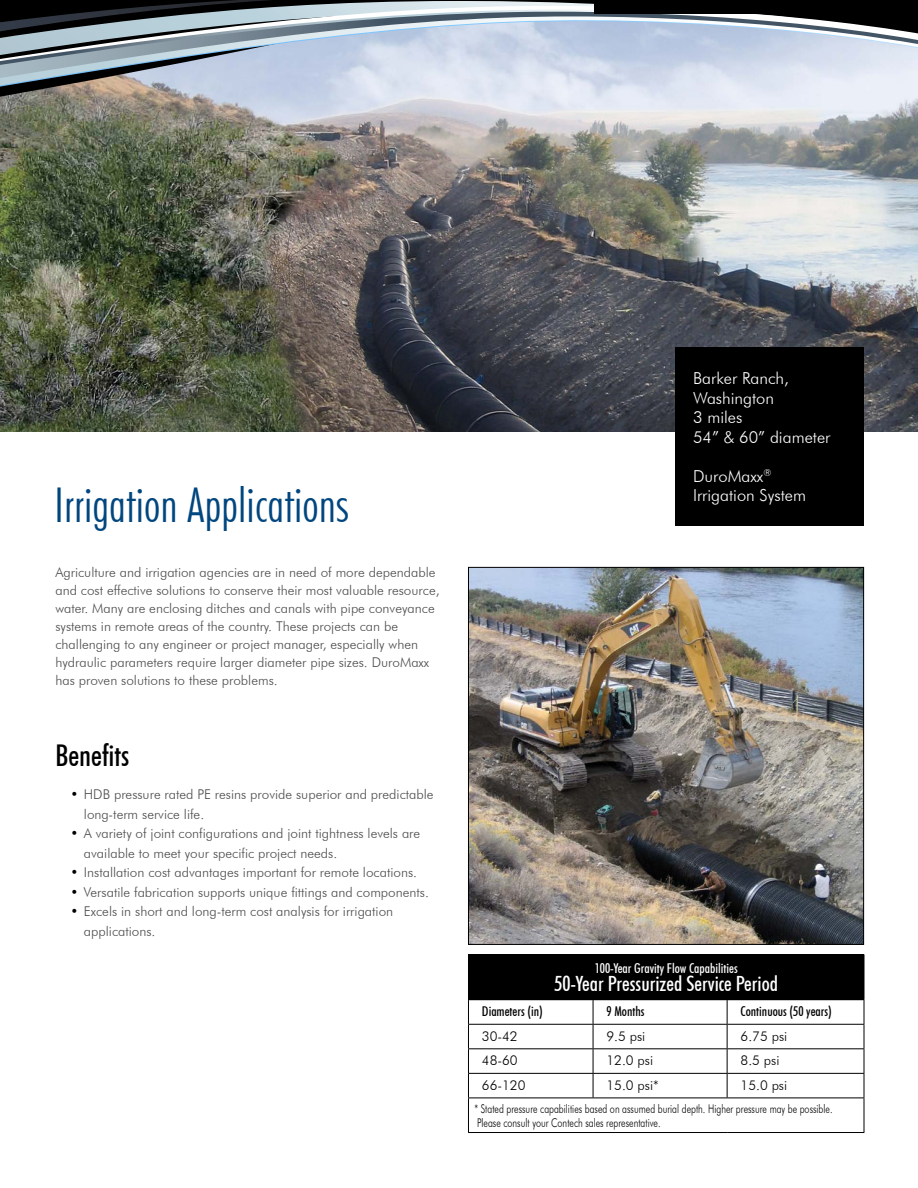
<style>
.page{position:relative;width:918px;height:1188px;background:#fff}
.page>*{position:absolute;margin:0;border:0;box-sizing:border-box;transform-origin:0 0}
.t1{font:300 condensed 48px "Futura BT";color:#00467f}
.t2{font:500 condensed 30px "Futura BT";color:#000}
.t3{font:500 condensed 21px "Futura BT";color:#fff}
.t4{font:300 16.5px/19.5px "Futura BT";color:#fff}
.t5{font:300 13.5px/18px "Futura BT";color:#4d4d4f}
.t6{font:300 13.5px "Futura BT";color:#000}
.t7{font:500 condensed 13.5px "Futura BT";color:#000}
.t8{font:500 condensed 13.5px "Futura BT";color:#fff}
.t9{font:300 12px/13.5px "Futura BT";color:#000;scale:.75 1}
.s1{font-weight:500;color:#000}
</style>
<div class="page">
<img style="left:0;top:192px;width:918px;height:240px">
<img style="left:0;top:0;width:918px;height:192px">
<svg style="left:0;top:0;width:274px;height:1px"></svg>
<svg style="left:0;top:1px;width:594px;height:3px"></svg>
<img style="left:0;top:4px;width:918px;height:170px">
<svg style="left:0;top:85px;width:918px;height:2px"></svg>
<svg style="left:0;top:12px;width:918px;height:4px"></svg>
<svg style="left:0;top:16px;width:918px;height:69px"></svg>
<img style="left:468px;top:567px;width:396px;height:378px">
<div style="left:468px;top:955px;width:396px;height:45px;background:#000"></div>
<hr style="left:468px;top:954px;width:125px;height:1px;background:#000">
<hr style="left:593px;top:954px;width:134px;height:1px;background:#000">
<hr style="left:727px;top:954px;width:137px;height:1px;background:#000">
<hr style="left:864px;top:955px;width:1px;height:44px;background:#000">
<hr style="left:468px;top:1024px;width:125px;height:1px;background:#000">
<hr style="left:593px;top:1024px;width:134px;height:1px;background:#000">
<hr style="left:727px;top:1024px;width:137px;height:1px;background:#000">
<hr style="left:468px;top:1048px;width:125px;height:1px;background:#000">
<hr style="left:593px;top:1048px;width:134px;height:1px;background:#000">
<hr style="left:727px;top:1048px;width:137px;height:1px;background:#000">
<svg style="left:468px;top:1000px;width:1px;height:98px"></svg>
<hr style="left:468px;top:1073px;width:125px;height:1px;background:#000">
<svg style="left:593px;top:1000px;width:1px;height:98px"></svg>
<hr style="left:593px;top:1073px;width:134px;height:1px;background:#000">
<svg style="left:727px;top:1000px;width:1px;height:98px"></svg>
<hr style="left:727px;top:1073px;width:137px;height:1px;background:#000">
<svg style="left:864px;top:1000px;width:1px;height:98px"></svg>
<hr style="left:468px;top:1098px;width:1px;height:34px;background:#000">
<hr style="left:468px;top:1098px;width:125px;height:1px;background:#000">
<hr style="left:468px;top:1132px;width:125px;height:1px;background:#000">
<hr style="left:593px;top:1132px;width:134px;height:1px;background:#000">
<hr style="left:727px;top:1132px;width:137px;height:1px;background:#000">
<hr style="left:593px;top:1098px;width:134px;height:1px;background:#000">
<hr style="left:727px;top:1098px;width:137px;height:1px;background:#000">
<hr style="left:864px;top:1098px;width:1px;height:34px;background:#000">
<div style="left:594px;top:0;width:324px;height:14px;background:#000"></div>
<div style="left:675px;top:347px;width:189px;height:178px;background:#000"></div>
<h1 class="t1" style="left:54px;top:476px;width:296px">Irrigation Applications</h1>
<p class="t5" style="left:55px;top:563px;width:386px">Agriculture and irrigation agencies are in need of more dependable and cost effective solutions to conserve their most valuable resource, water. Many are enclosing ditches and canals with pipe conveyance systems in remote areas of the country. These projects can be challenging to any engineer or project manager, especially when hydraulic parameters require larger diameter pipe sizes. DuroMaxx has proven solutions to these problems.</p>
<h2 class="t2" style="left:55px;top:737px;width:76px">Benefits</h2>
<p class="t5" style="left:84px;top:785px;width:351px;line-height:19.5px;text-indent:-14px"><span class="s1">•</span> HDB pressure rated PE resins provide superior and predictable long-term service life.</p>
<p class="t5" style="left:84px;top:824px;width:338px;line-height:19.5px;text-indent:-14px"><span class="s1">•</span> A variety of joint configurations and joint tightness levels are available to meet your specific project needs.</p>
<p class="t5" style="left:70px;top:863px;width:348px"><span class="s1">•</span> Installation cost advantages important for remote locations.</p>
<p class="t5" style="left:70px;top:883px;width:360px"><span class="s1">•</span> Versatile fabrication supports unique fittings and components.</p>
<p class="t5" style="left:84px;top:902px;width:311px;line-height:19.5px;text-indent:-14px"><span class="s1">•</span> Excels in short and long-term cost analysis for irrigation applications.</p>
<p class="t4" style="left:693px;top:368px;width:139px">Barker Ranch,<br>Washington<br>3 miles<br>54” &amp; 60” diameter</p>
<p class="t4" style="left:693px;top:466px;width:114px">DuroMaxx<sup>®<br></sup>Irrigation System</p>
<p class="t8" style="left:595px;top:960px;width:145px">100-Year Gravity Flow Capabilities</p>
<h3 class="t3" style="left:554px;top:971px;width:225px">50-Year Pressurized Service Period</h3>
<p class="t7" style="left:482px;top:1003px;width:62px">Diameters (in)</p>
<p class="t7" style="left:607px;top:1003px;width:39px">9 Months</p>
<p class="t7" style="left:741px;top:1003px;width:93px">Continuous (50 years)</p>
<p class="t6" style="left:482px;top:1028px;width:37px">30-42</p>
<p class="t6" style="left:607px;top:1028px;width:40px">9.5 psi</p>
<p class="t6" style="left:741px;top:1028px;width:48px">6.75 psi</p>
<p class="t6" style="left:482px;top:1052px;width:37px">48-60</p>
<p class="t6" style="left:607px;top:1052px;width:48px">12.0 psi</p>
<p class="t6" style="left:741px;top:1052px;width:40px">8.5 psi</p>
<p class="t6" style="left:482px;top:1077px;width:45px">66-120</p>
<p class="t6" style="left:607px;top:1077px;width:54px">15.0 psi*</p>
<p class="t6" style="left:741px;top:1077px;width:48px">15.0 psi</p>
<p class="t9" style="left:474px;top:1102px;width:479px">* Stated pressure capabilities based on assumed burial depth. Higher pressure may be possible.<br>Please consult your Contech sales representative.</p>
</div>
